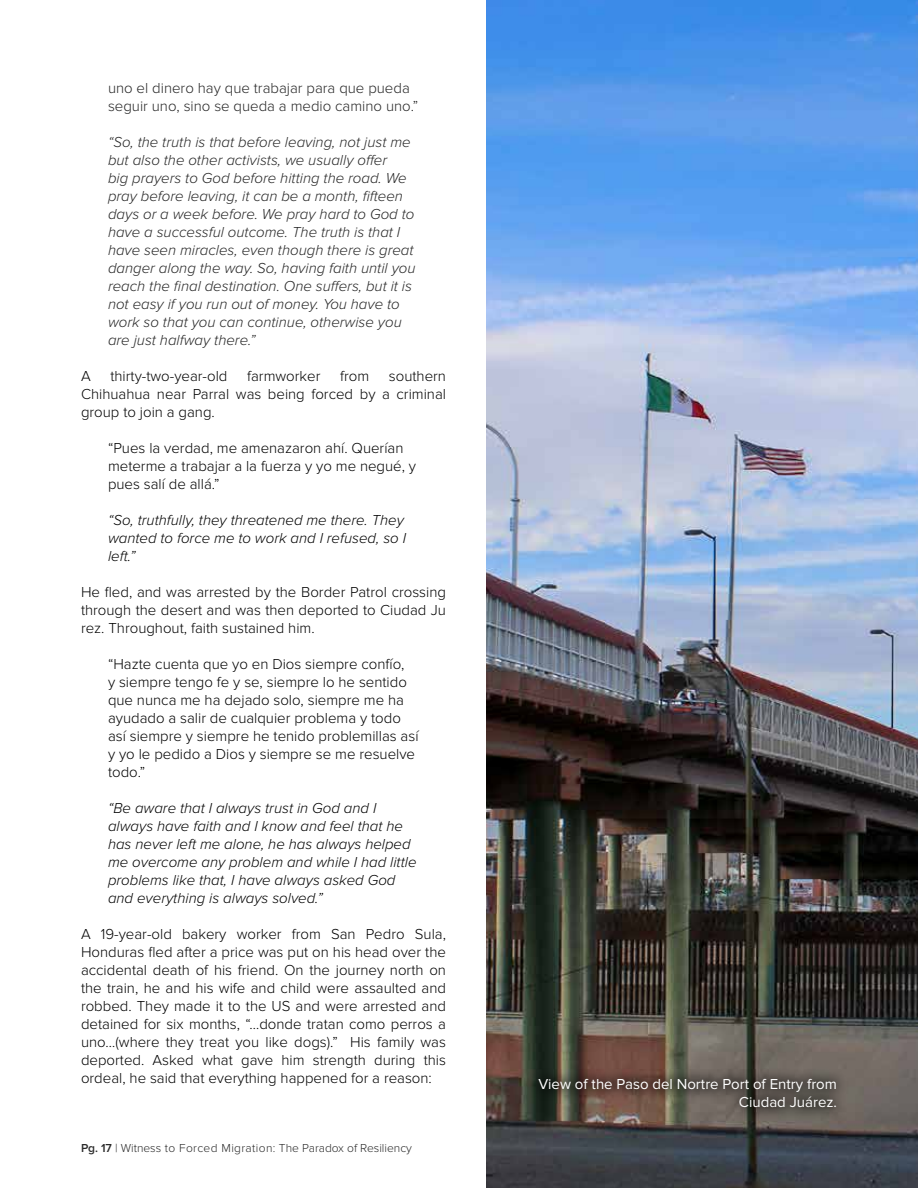
<style>
.page{position:relative;width:918px;height:1188px;background:#fff}
.page>*{position:absolute;margin:0;border:0;box-sizing:border-box;transform-origin:0 0}
.t1{font:300 15px/18px "Proxima Nova";color:#000;text-align:justify}
.t2{font:italic 300 15px/18px "Proxima Nova";color:#262626}
.t3{font:italic 300 15px/18px "Proxima Nova";color:#000}
.t4{font:300 15px/18px "Proxima Nova";color:#262626}
.t5{font:15px/18px "Proxima Nova";color:#fff;text-align:right}
.t6{font:300 12px "Proxima Nova";color:#2a2a2a}
.s1{font-weight:600}
</style>
<div class="page">
<img style="left:486px;top:0;width:432px;height:1188px">
<svg style="left:527px;top:1066px;width:321px;height:54px;background:#5b5147"></svg>
<p class="t4" style="left:108px;top:79px;width:312px">uno el dinero hay que trabajar para que pueda seguir uno, sino se queda a medio camino uno.”</p>
<p class="t2" style="left:108px;top:133px;width:309px">“So, the truth is that before leaving, not just me but also the other activists, we usually offer<br>big prayers to God before hitting the road. We pray before leaving, it can be a month, fifteen days or a week before. We pray hard to God to have a successful outcome. The truth is that I have seen miracles, even though there is great danger along the way. So, having faith until you reach the final destination. One suffers, but it is not easy if you run out of money. You have to work so that you can continue, otherwise you are just halfway there.”</p>
<p class="t1" style="left:81px;top:367px;width:11px">A</p>
<p class="t1" style="left:110px;top:367px;width:119px">thirty-two-year-old</p>
<p class="t1" style="left:247px;top:367px;width:75px">farmworker</p>
<p class="t1" style="left:340px;top:367px;width:31px">from</p>
<p class="t1" style="left:81px;top:367px;width:367px;text-indent:308px">southern Chihuahua near Parral was being forced by a criminal group to join a gang.</p>
<p class="t1" style="left:108px;top:439px;width:310px;text-align:left">“Pues la verdad, me amenazaron ahí. Querían meterme a trabajar a la fuerza y yo me negué, y pues salí de allá.”</p>
<p class="t3" style="left:108px;top:511px;width:300px">“So, truthfully, they threatened me there. They wanted to force me to work and I refused, so I left.”</p>
<p class="t1" style="left:81px;top:583px;width:367px">He fled, and was arrested by the Border Patrol crossing through the desert and was then deported to Ciudad Ju rez. Throughout, faith sustained him.</p>
<p class="t1" style="left:108px;top:655px;width:312px;text-align:left">“Hazte cuenta que yo en Dios siempre confío,<br>y siempre tengo fe y se, siempre lo he sentido que nunca me ha dejado solo, siempre me ha ayudado a salir de cualquier problema y todo así siempre y siempre he tenido problemillas así y yo le pedido a Dios y siempre se me resuelve todo.”</p>
<p class="t3" style="left:108px;top:799px;width:310px">“Be aware that I always trust in God and I always have faith and I know and feel that he has never left me alone, he has always helped me overcome any problem and while I had little problems like that, I have always asked God and everything is always solved.”</p>
<p class="t1" style="left:81px;top:925px;width:367px">A 19-year-old bakery worker from San Pedro Sula, Honduras fled after a price was put on his head over the accidental death of his friend. On the journey north on the train, he and his wife and child were assaulted and robbed. They made it to the US and were arrested and detained for six months, “…donde tratan como perros a uno…(where they treat you like dogs).” His family was deported. Asked what gave him strength during this ordeal, he said that everything happened for a reason:</p>
<p class="t6" style="left:81px;top:1141px;width:333px"><span class="s1">Pg. 17</span> | Witness to Forced Migration: The Paradox of Resiliency</p>
<p class="t5" style="left:538px;top:1075px;width:300px">View of the Paso del Nortre Port of Entry from<br>Ciudad Juárez.</p>
</div>
